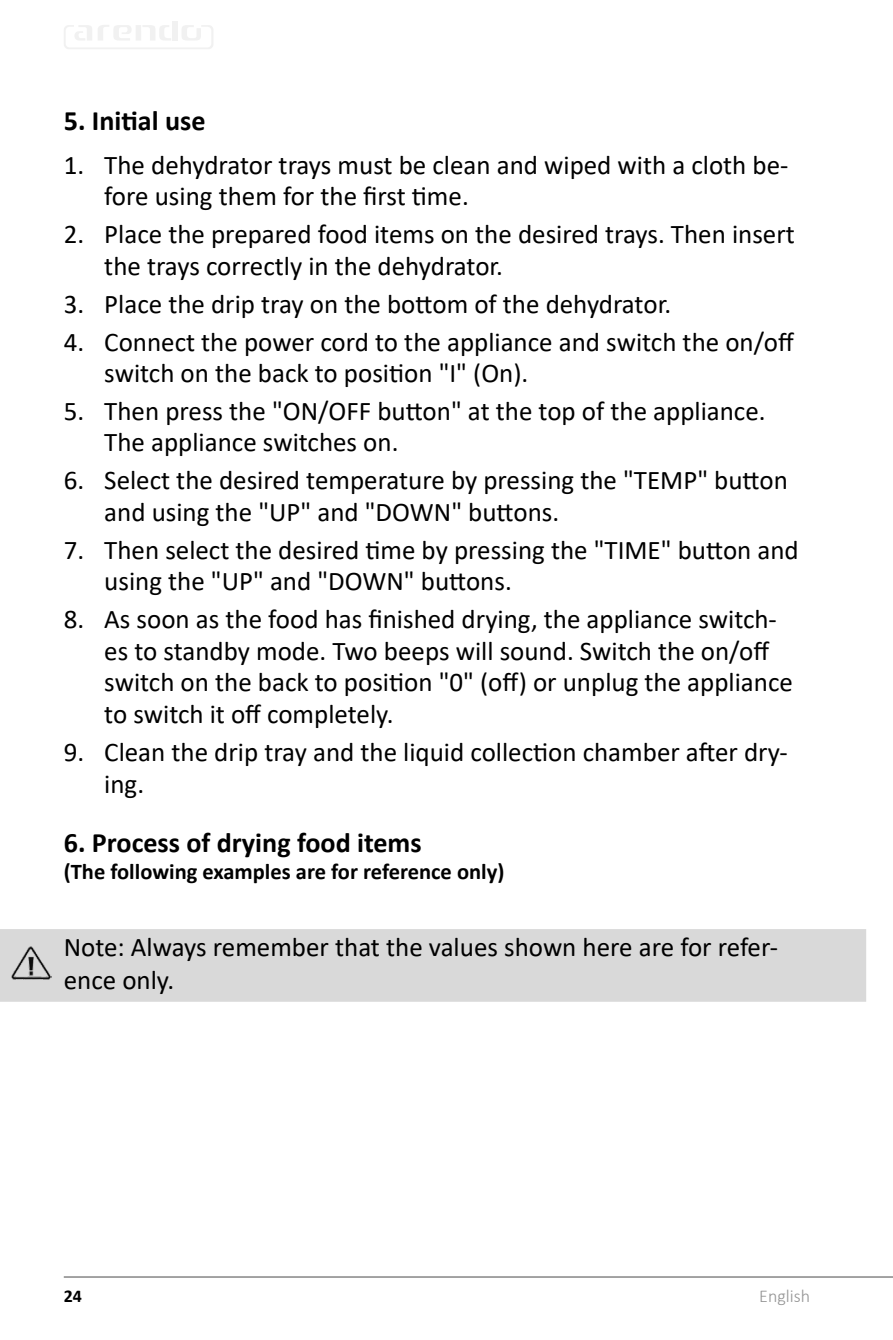
<style>
.page{position:relative;width:893px;height:1340px;background:#fff}
.page>*{position:absolute;margin:0;border:0;box-sizing:border-box;transform-origin:0 0}
.Überschrift{font:700 28.12px "Calibri";color:#000}
.Überschrift-2{font:27px/31.5px "Calibri";color:#000}
.Überschrift-3{font:700 22.5px "Calibri";color:#000}
.t1{font:300 18px "Calibri";color:#939393}
.t2{font:700 18px "Calibri";color:#000}
</style>
<div class="page">
<hr style="left:64px;top:1276px;width:829px;height:1px;background:#939393">
<div style="left:172px;top:21px;width:6px;height:19px;background:#f1f1f1"></div>
<svg style="left:64px;top:25px;width:149px;height:24px"></svg>
<div style="left:0;top:929px;width:866px;height:72px;background:#d9d9d9"></div>
<img style="left:11px;top:946px;width:40px;height:33px">
<p class="Überschrift" style="left:64px;top:100px;width:143px">5. Initial use</p>
<p class="Überschrift-2" style="left:104px;top:148px;width:686px;text-indent:-40px">1. The dehydrator trays must be clean and wiped with a cloth be&shy;fore using them for the first time.</p>
<p class="Überschrift-2" style="left:104px;top:218px;width:692px;text-indent:-40px">2. Place the prepared food items on the desired trays. Then insert the trays correctly in the dehydrator.</p>
<p class="Überschrift-2" style="left:64px;top:287px;width:609px">3. Place the drip tray on the bottom of the dehydrator.</p>
<p class="Überschrift-2" style="left:104px;top:325px;width:691px;text-indent:-40px">4. Connect the power cord to the appliance and switch the on/off switch on the back to position "I" (On).</p>
<p class="Überschrift-2" style="left:104px;top:394px;width:663px;text-indent:-40px">5. Then press the "ON/OFF button" at the top of the appliance.<br>The appliance switches on.</p>
<p class="Überschrift-2" style="left:104px;top:464px;width:685px;text-indent:-40px">6. Select the desired temperature by pressing the "TEMP" button and using the "UP" and "DOWN" buttons.</p>
<p class="Überschrift-2" style="left:104px;top:533px;width:696px;text-indent:-40px">7. Then select the desired time by pressing the "TIME" button and using the "UP" and "DOWN" buttons.</p>
<p class="Überschrift-2" style="left:104px;top:603px;width:690px;text-indent:-40px">8. As soon as the food has finished drying, the appliance switch&shy;es to standby mode. Two beeps will sound. Switch the on/off switch on the back to position "0" (off) or unplug the appliance to switch it off completely.</p>
<p class="Überschrift-2" style="left:104px;top:734px;width:685px;line-height:32.4px;text-indent:-40px">9. Clean the drip tray and the liquid collection chamber after dry&shy;ing.</p>
<p class="Überschrift" style="left:64px;top:823px;width:359px">6. Process of drying food items</p>
<p class="Überschrift-3" style="left:64px;top:856px;width:442px">(The following examples are for reference only)</p>
<p class="Überschrift-2" style="left:64px;top:930px;width:716px;line-height:32.4px">Note: Always remember that the values shown here are for refer&shy;ence only.</p>
<p class="t2" style="left:64px;top:1283px;width:20px">24</p>
<p class="t1" style="left:759px;top:1284px;width:52px">English</p>
</div>
